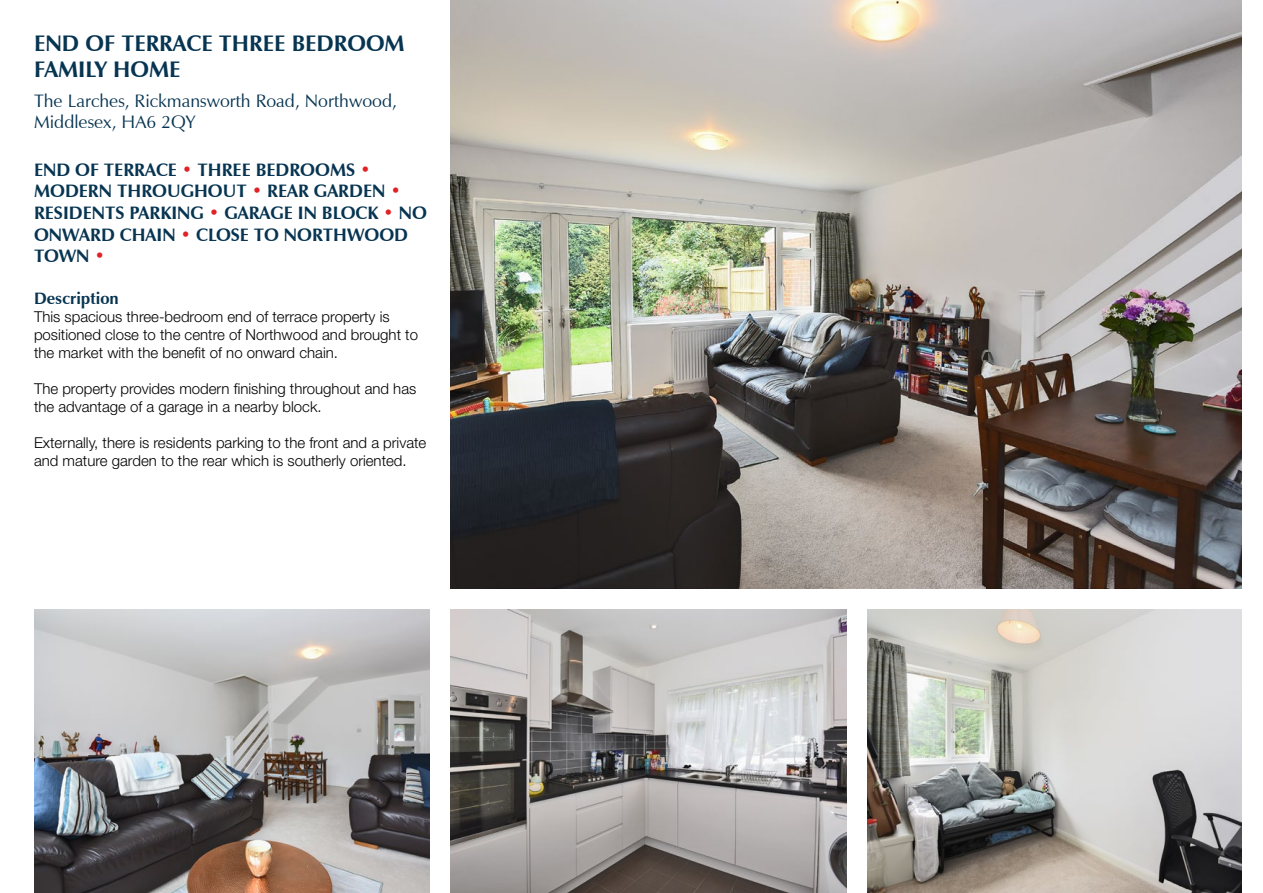
<style>
.page{position:relative;width:1263px;height:893px;background:#fff}
.page>*{position:absolute;margin:0;border:0;box-sizing:border-box;transform-origin:0 0}
.t1{font:700 22.5px/25.5px "Zapf Humanist 601 BT";color:#063451}
.t2{font:700 18px/21.6px "Zapf Humanist 601 BT";color:#063451}
.t3{font:18px/21.6px "Zapf Humanist 601 BT";color:#063451}
.t4{font:700 16.5px "Zapf Humanist 601 BT";color:#063451}
.t5{font:300 15px/18px "Helvetica Neue LT Std";color:#000}
.s1{color:#e22126}
</style>
<div class="page">
<img style="left:867px;top:610px;width:375px;height:283px">
<img style="left:451px;top:609px;width:395px;height:284px">
<img style="left:34px;top:610px;width:395px;height:283px">
<img style="left:451px;top:0;width:791px;height:588px">
<h1 class="t1" style="left:34px;top:31px;width:372px">END OF TERRACE THREE BEDROOM<br>FAMILY HOME</h1>
<p class="t3" style="left:34px;top:90px;width:364px">The Larches, Rickmansworth Road, Northwood,<br>Middlesex, HA6 2QY</p>
<p class="t2" style="left:34px;top:159px;width:394px">END OF TERRACE <span class="s1">•</span> THREE BEDROOMS <span class="s1">•<br></span>MODERN THROUGHOUT <span class="s1">•</span> REAR GARDEN <span class="s1">•<br></span>RESIDENTS PARKING <span class="s1">•</span> GARAGE IN BLOCK <span class="s1">•</span> NO<br>ONWARD CHAIN <span class="s1">•</span> CLOSE TO NORTHWOOD<br>TOWN <span class="s1">•</span></p>
<p class="t4" style="left:34px;top:288px;width:86px">Description</p>
<p class="t5" style="left:34px;top:307px;width:386px">This spacious three-bedroom end of terrace property is positioned close to the centre of Northwood and brought to the market with the benefit of no onward chain.</p>
<p class="t5" style="left:34px;top:379px;width:384px">The property provides modern finishing throughout and has the advantage of a garage in a nearby block.</p>
<p class="t5" style="left:34px;top:433px;width:394px">Externally, there is residents parking to the front and a private and mature garden to the rear which is southerly oriented.</p>
</div>
